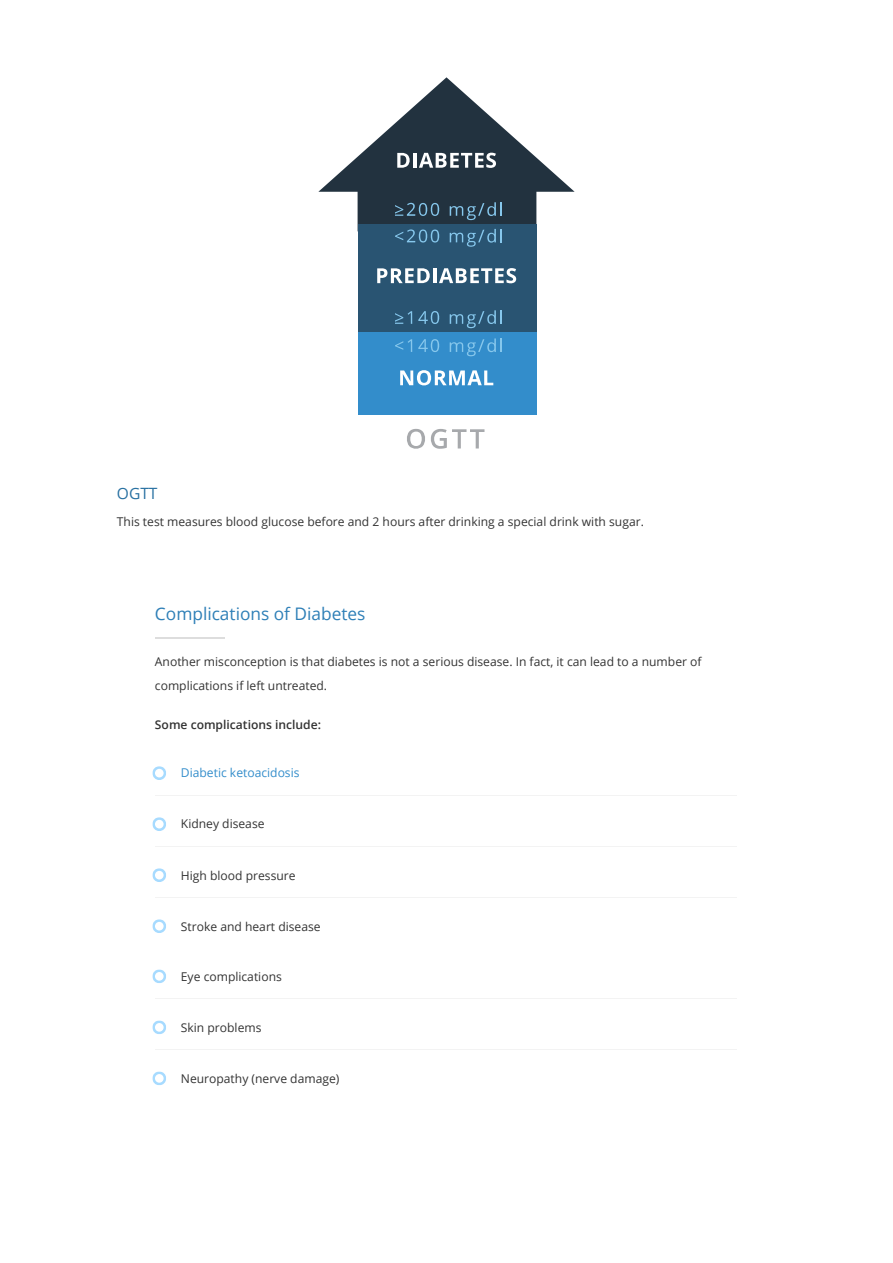
<style>
.page{position:relative;width:893px;height:1263px;background:#fff}
.page>*{position:absolute;margin:0;border:0;box-sizing:border-box;transform-origin:0 0}
.t1{font:17.25px "Open Sans";color:#2e7fb7}
.t2{font:15.6px "Open Sans";color:#2971a2}
.t3{font:12.15px/24.2px "Open Sans";color:#333}
.t4{font:600 12.15px "Open Sans";color:#333}
.t5{font:12.15px "Open Sans";color:#338dcb}
</style>
<div class="page">
<hr style="left:155px;top:637px;width:69px;height:2px;background:#ddd">
<hr style="left:155px;top:795px;width:581px;height:1px;background:#f3f3f3">
<svg style="left:152px;top:766px;width:14px;height:14px"></svg>
<hr style="left:155px;top:846px;width:581px;height:1px;background:#f3f3f3">
<svg style="left:152px;top:817px;width:14px;height:14px"></svg>
<hr style="left:155px;top:897px;width:581px;height:1px;background:#f3f3f3">
<svg style="left:152px;top:868px;width:14px;height:14px"></svg>
<svg style="left:152px;top:919px;width:14px;height:14px"></svg>
<hr style="left:155px;top:998px;width:581px;height:1px;background:#f3f3f3">
<svg style="left:152px;top:969px;width:14px;height:14px"></svg>
<hr style="left:155px;top:1049px;width:581px;height:1px;background:#f3f3f3">
<svg style="left:152px;top:1020px;width:14px;height:14px"></svg>
<svg style="left:152px;top:1071px;width:14px;height:14px"></svg>
<div style="left:357px;top:224px;width:179px;height:109px;background:#295472"></div>
<div style="left:357px;top:332px;width:179px;height:83px;background:#338dcb"></div>
<svg style="left:407px;top:429px;width:18px;height:20px"></svg>
<svg style="left:431px;top:429px;width:53px;height:20px"></svg>
<svg style="left:377px;top:268px;width:53px;height:15px"></svg>
<hr style="left:433px;top:268px;width:3px;height:15px;background:#fff">
<svg style="left:439px;top:268px;width:77px;height:15px"></svg>
<svg style="left:400px;top:370px;width:93px;height:16px"></svg>
<svg style="left:318px;top:77px;width:256px;height:170px"></svg>
<svg style="left:395px;top:311px;width:17px;height:13px"></svg>
<svg style="left:418px;top:311px;width:21px;height:13px"></svg>
<svg style="left:449px;top:310px;width:53px;height:18px"></svg>
<svg style="left:395px;top:339px;width:17px;height:13px"></svg>
<svg style="left:418px;top:339px;width:21px;height:13px"></svg>
<svg style="left:449px;top:338px;width:53px;height:18px"></svg>
<p class="t2" style="left:117px;top:482px;width:42px">OGTT</p>
<p class="t3" style="left:117px;top:509px;width:528px">This test measures blood glucose before and 2 hours after drinking a special drink with sugar.</p>
<h1 class="t1" style="left:155px;top:602px;width:212px">Complications of Diabetes</h1>
<p class="t3" style="left:155px;top:649px;width:548px">Another misconception is that diabetes is not a serious disease. In fact, it can lead to a number of complications if left untreated.</p>
<p class="t4" style="left:155px;top:716px;width:168px">Some complications include:</p>
<p class="t5" style="left:181px;top:765px;width:120px">Diabetic ketoacidosis</p>
<p class="t3" style="left:181px;top:812px;width:85px">Kidney disease</p>
<p class="t3" style="left:181px;top:863px;width:116px">High blood pressure</p>
<p class="t3" style="left:181px;top:914px;width:141px">Stroke and heart disease</p>
<p class="t3" style="left:181px;top:964px;width:102px">Eye complications</p>
<p class="t3" style="left:181px;top:1015px;width:82px">Skin problems</p>
<p class="t3" style="left:181px;top:1066px;width:160px">Neuropathy (nerve damage)</p>
</div>
